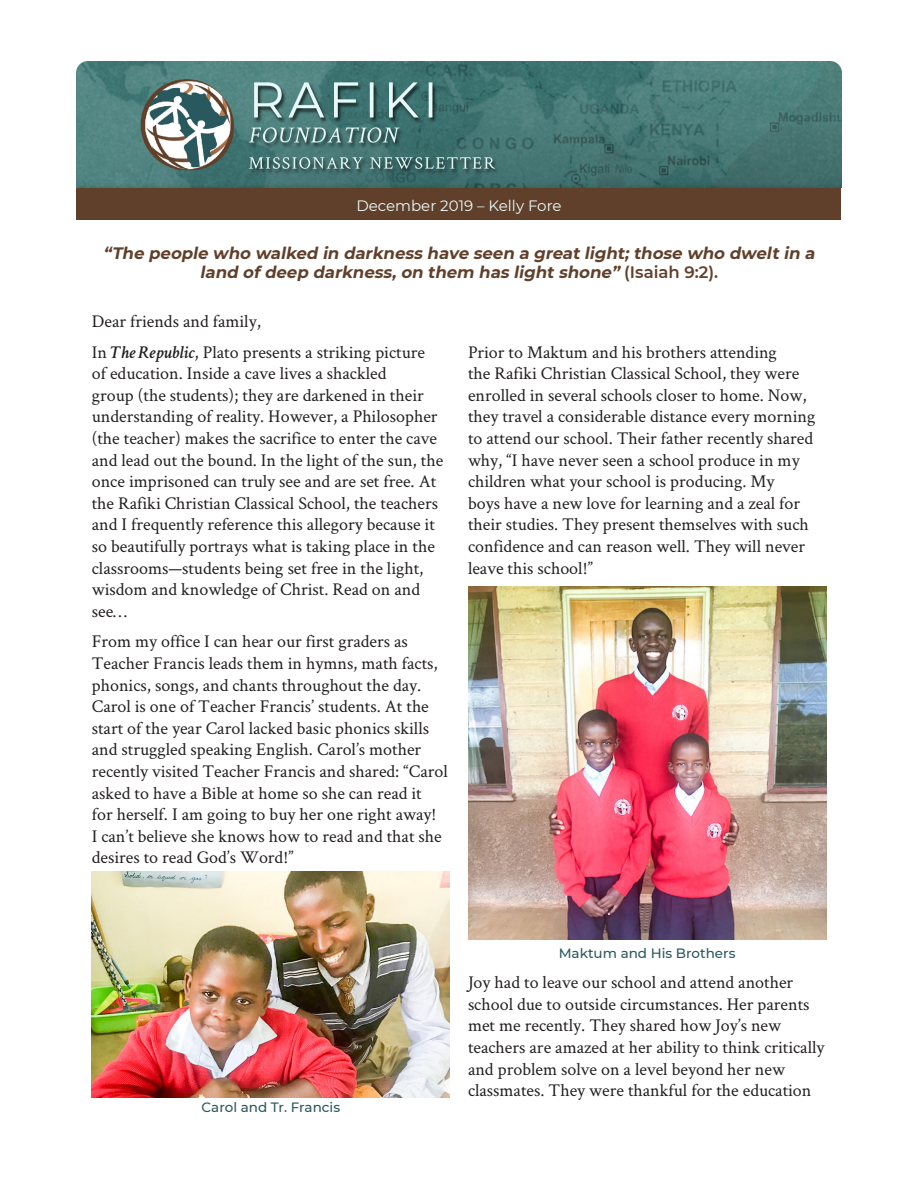
<style>
.page{position:relative;width:918px;height:1188px;background:#fff}
.page>*{position:absolute;margin:0;border:0;box-sizing:border-box;transform-origin:0 0}
.Body_copy{font:18px/21.6px "Crimson Text";color:#231f20}
.Dear_friends{font:18px "Crimson Text";color:#231f20}
.Verse{font:italic 700 16.5px/19.5px "Montserrat";color:#60402b;text-align:center}
.Date_and_Name{font:15px "Montserrat";color:#eafafa}
.Photo_Caption{font:500 13.5px "Montserrat";color:#2b585e}
.s1{font-weight:600;font-style:normal}
.s2{font-weight:600;font-style:italic}
</style>
<div class="page">
<div style="left:76px;top:188px;width:766px;height:31px;background:#60402b"></div>
<img style="left:76px;top:61px;width:765px;height:127px">
<img style="left:92px;top:872px;width:357px;height:225px">
<img style="left:469px;top:586px;width:357px;height:354px">
<p class="Date_and_Name" style="left:356px;top:195px;width:207px">December 2019 – Kelly Fore</p>
<p class="Verse" style="left:103px;top:243px;width:717px">“The people who walked in darkness have seen a greatlight;those who dweltin a land ofdeep darkness,on them has lightshone” <span class="s1">( I s a i a h 9 : 2 ) .</span></p>
<p class="Dear_friends" style="left:92px;top:309px;width:171px">Dear friends and family,</p>
<p class="Body_copy" style="left:92px;top:340px;width:353px">In <span class="s2">The Republic</span>, Plato presents a striking picture of education. Inside a cave lives a shackled<br>group (the students); they are darkened in their understanding of reality. However, a Philosopher (the teacher) makes the sacrifice to enter the cave and lead out the bound. In the light of the sun, the once imprisoned can truly see and are set free. At the Rafiki Christian Classical School, the teachers and I frequently reference this allegory because it so beautifully portrays what is taking place in the classrooms—students being set free in the light, wisdom and knowledge of Christ. Read on and see…</p>
<p class="Body_copy" style="left:92px;top:630px;width:358px">From my office I can hear our first graders as Teacher Francis leads them in hymns, math facts, phonics, songs, and chants throughout the day.<br>Carol is one of Teacher Francis’ students. At the start of the year Carol lacked basic phonics skills and struggled speaking English. Carol’s mother recently visited Teacher Francis and shared: “Carol asked to have a Bible at home so she can read it<br>for herself. I am going to buy her one right away!<br>I can’t believe she knows how to read and that she desires to read God’s Word!”</p>
<p class="Body_copy" style="left:468px;top:340px;width:349px">Prior to Maktum and his brothers attending<br>the Rafiki Christian Classical School, they were enrolled in several schools closer to home. Now, they travel a considerable distance every morning to attend our school. Their father recently shared why, “I have never seen a school produce in my children what your school is producing. My<br>boys have a new love for learning and a zeal for their studies. They present themselves with such confidence and can reason well. They will never leave this school!”</p>
<p class="Photo_Caption" style="left:202px;top:1098px;width:140px">Carol and Tr. Francis</p>
<p class="Photo_Caption" style="left:559px;top:943px;width:178px">Maktum and His Brothers</p>
<p class="Body_copy" style="left:468px;top:971px;width:358px">Joy had to leave our school and attend another school due to outside circumstances. Her parents met me recently. They shared how Joy’s new teachers are amazed at her ability to think critically and problem solve on a level beyond her new classmates. They were thankful for the education</p>
</div>
